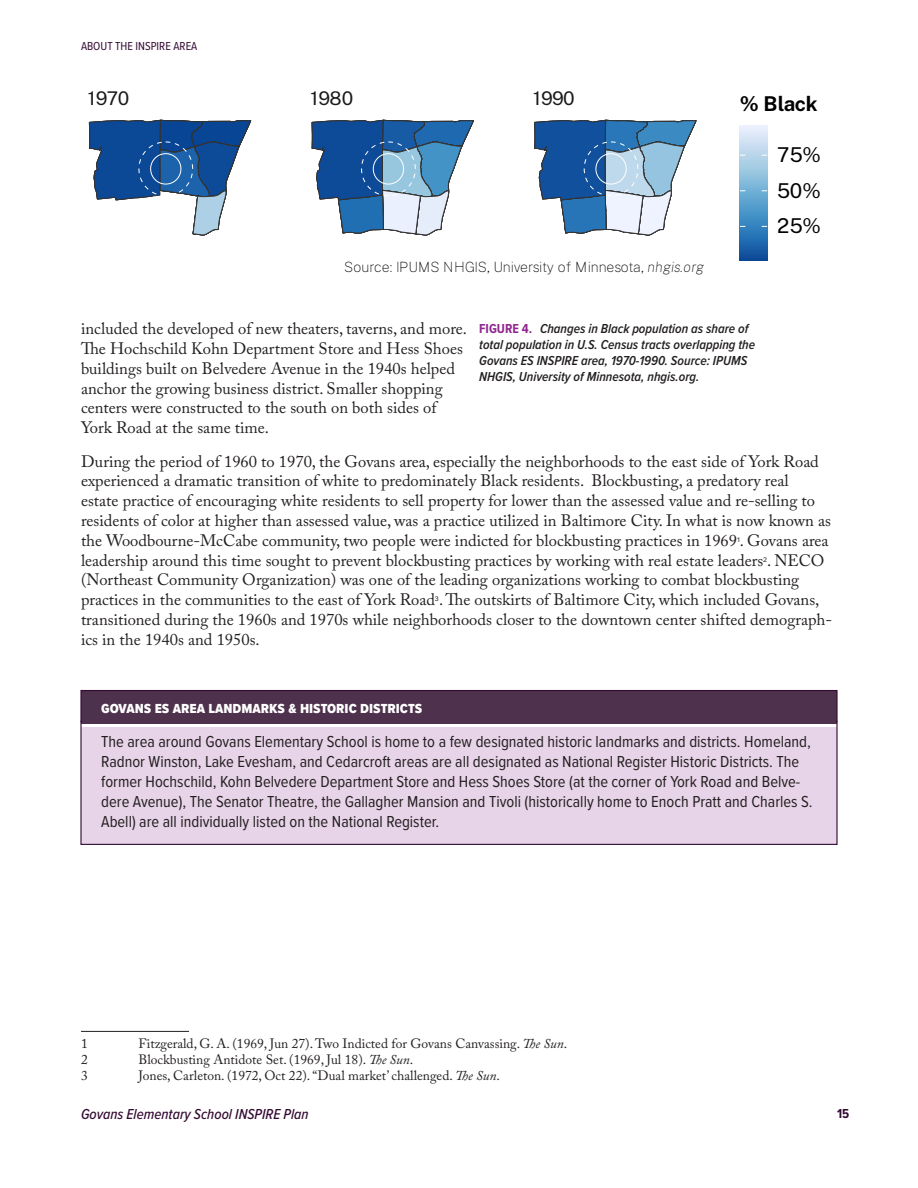
<style>
.page{position:relative;width:918px;height:1188px;background:#fff}
.page>*{position:absolute;margin:0;border:0;box-sizing:border-box;transform-origin:0 0}
.t1{font:20.4px "Public Sans";color:#000}
.t2{font:700 20.4px "Public Sans";letter-spacing:-.015em;color:#000}
.t3{font:18.9px "Public Sans";letter-spacing:-.015em;color:#1a1a1a}
.t4{font:16.5px/19.8px "Adobe Caslon Pro";color:#231f20}
.Callout___Text{font:16.5px/19.8px "Proxima Nova Cond";color:#231f20}
.Callout___Heading___Tip{font:16.5px "Proxima Nova Cond Extrabld";color:#fff}
.t5{font:italic 500 15px "Proxima Nova Cond";color:#330a32}
.t6{font:100 14.1px "Public Sans";letter-spacing:-.005em;color:#000}
.Footnote_text{font:13.5px "Adobe Caslon Pro";color:#231f20}
.t7{font:italic 600 13.5px/16.2px "Proxima Nova Cond";color:#231f20}
.t8{font:700 13.5px "Proxima Nova Cond";color:#330a32}
.t9{font:12px "Proxima Nova Cond";color:#330a32}
.t10{font:7.05px "Atkinson Hyperlegible";color:#231f20}
.s1{font-style:italic}
.s2{font-weight:700;font-style:normal;color:#90268f}
</style>
<div class="page">
<hr style="left:81px;top:1031px;width:108px;height:1px;background:#231f20">
<div style="left:81px;top:691px;width:756px;height:33px;background:#4e314c"></div>
<div style="left:80px;top:690px;width:758px;height:33px;border:1px solid #330a32"></div>
<div style="left:81px;top:728px;width:756px;height:116px;background:#e8d4e8"></div>
<div style="left:80px;top:720px;width:758px;height:125px;border:1px solid #330a32"></div>
<svg style="left:89px;top:119px;width:163px;height:117px"></svg>
<svg style="left:311px;top:119px;width:163px;height:117px"></svg>
<svg style="left:534px;top:120px;width:163px;height:116px"></svg>
<img style="left:740px;top:125px;width:27px;height:136px">
<p class="t9" style="left:81px;top:37px;width:118px">About the INSPIRE Area</p>
<p class="t3" style="left:88px;top:85px;width:43px">1970</p>
<p class="t3" style="left:311px;top:85px;width:44px">1980</p>
<p class="t3" style="left:533px;top:85px;width:43px">1990</p>
<p class="t6" style="left:344px;top:258px;width:362px">Source: IPUMS NHGIS, University of Minnesota, <span class="s1">nhgis.org</span></p>
<p class="t2" style="left:740px;top:89px;width:79px">% Black</p>
<p class="t1" style="left:777px;top:140px;width:45px">75%</p>
<p class="t1" style="left:777px;top:176px;width:45px">50%</p>
<p class="t1" style="left:777px;top:212px;width:45px">25%</p>
<p class="t4" style="left:81px;top:319px;width:387px">included the developed of new theaters, taverns, and more.<br>The Hochschild Kohn Department Store and Hess Shoes buildings built on Belvedere Avenue in the 1940s helped anchor the growing business district. Smaller shopping centers were constructed to the south on both sides of York Road at the same time.</p>
<p class="t4" style="left:81px;top:451px;width:752px">During the period of 1960 to 1970, the Govans area, especially the neighborhoods to the east side of York Road experienced a dramatic transition of white to predominately Black residents. Blockbusting, a predatory real<br>estate practice of encouraging white residents to sell property for lower than the assessed value and re-selling to residents of color at higher than assessed value, was a practice utilized in Baltimore City. In what is now known as the Woodbourne-McCabe community, two people were indicted for blockbusting practices in 1969 . Govans area</p>
<p class="t7" style="left:479px;top:320px;width:277px"><span class="s2">FIGURE 4.</span> Changes in Black population as share of total population in U.S. Census tracts overlapping the Govans ES INSPIRE area, 1970-1990. Source: IPUMS NHGIS, University of Minnesota, nhgis.org.</p>
<p class="t10" style="left:737px;top:535px;width:4px">1</p>
<p class="t4" style="left:81px;top:550px;width:745px">leadership around this time sought to prevent blockbusting practices by working with real estate leaders . NECO</p>
<p class="t10" style="left:763px;top:555px;width:5px">2</p>
<p class="t4" style="left:81px;top:570px;width:740px">(Northeast Community Organization) was one of the leading organizations working to combat blockbusting practices in the communities to the east of York Road . The outskirts of Baltimore City, which included Govans,</p>
<p class="t10" style="left:435px;top:595px;width:6px">3</p>
<p class="t4" style="left:81px;top:609px;width:753px">transitioned during the 1960s and 1970s while neighborhoods closer to the downtown center shifted demograph&shy;ics in the 1940s and 1950s.</p>
<p class="Callout___Heading___Tip" style="left:101px;top:695px;width:323px">Govans ES Area Landmarks &amp; Historic Districts</p>
<p class="Callout___Text" style="left:101px;top:731px;width:713px">The area around Govans Elementary School is home to a few designated historic landmarks and districts. Homeland, Radnor Winston, Lake Evesham, and Cedarcroft areas are all designated as National Register Historic Districts. The former Hochschild, Kohn Belvedere Department Store and Hess Shoes Store (at the corner of York Road and Belve&shy;dere Avenue), The Senator Theatre, the Gallagher Mansion and Tivoli (historically home to Enoch Pratt and Charles S.<br>Abell) are all individually listed on the National Register.</p>
<p class="Footnote_text" style="left:81px;top:1035px;width:8px">1</p>
<p class="Footnote_text" style="left:138px;top:1035px;width:430px">Fitzgerald, G. A. (1969, Jun 27). Two Indicted for Govans Canvassing. <span class="s1">The Sun</span>.</p>
<p class="Footnote_text" style="left:81px;top:1051px;width:8px">2</p>
<p class="Footnote_text" style="left:138px;top:1051px;width:276px">Blockbusting Antidote Set. (1969, Jul 18). <span class="s1">The Sun</span>.</p>
<p class="Footnote_text" style="left:81px;top:1067px;width:8px">3</p>
<p class="Footnote_text" style="left:138px;top:1067px;width:363px">Jones, Carleton. (1972, Oct 22). “Dual market’ challenged. <span class="s1">The Sun</span>.</p>
<p class="t5" style="left:81px;top:1103px;width:229px">Govans Elementary School INSPIRE Plan</p>
<p class="t8" style="left:837px;top:1103px;width:14px">15</p>
</div>
